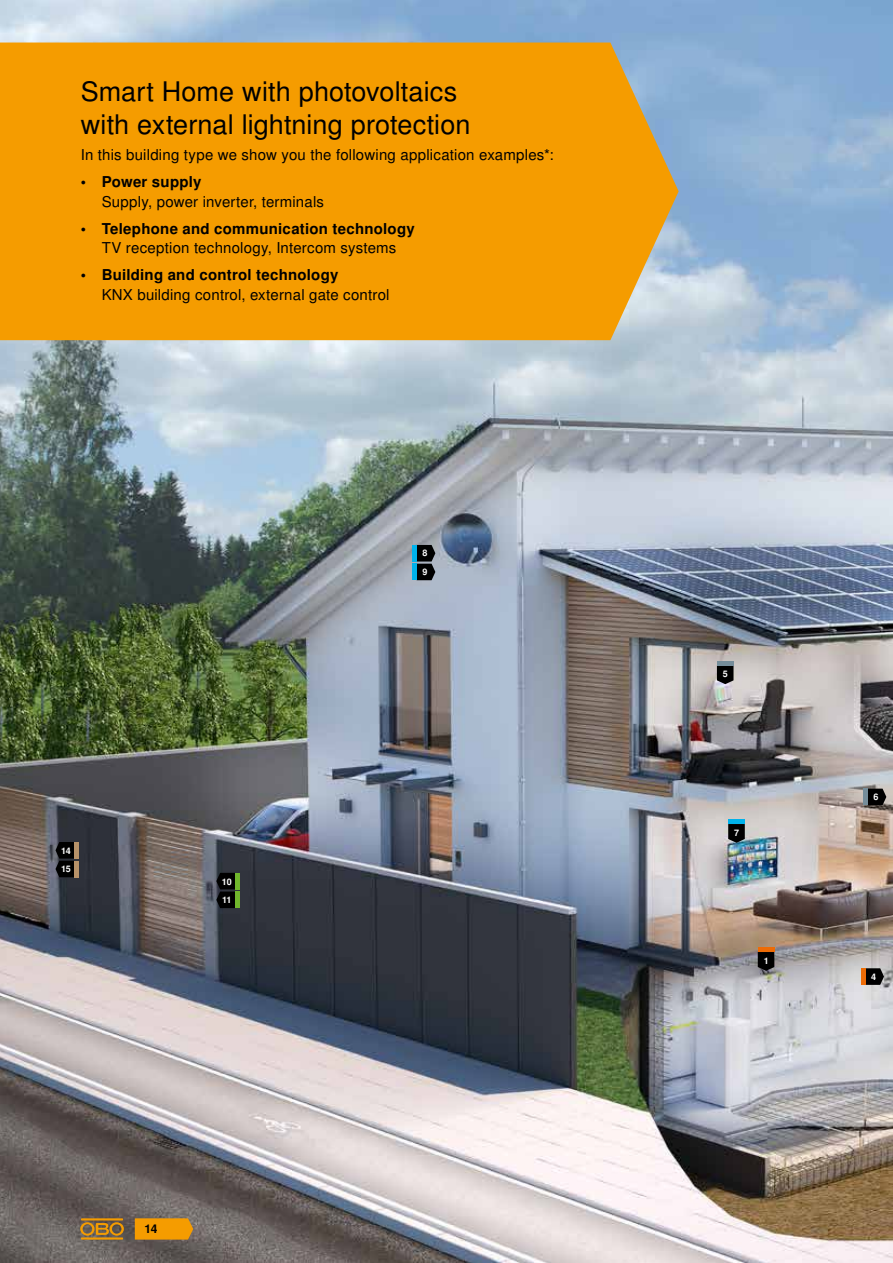
<style>
.page{position:relative;width:893px;height:1263px;background:#fff}
.page>*{position:absolute;margin:0;border:0;box-sizing:border-box;transform-origin:0 0}
.t1{font:27px/32.4px "Nimbus San LOT";letter-spacing:.005em;color:#000}
.t2{font:15px "Nimbus San LOT";letter-spacing:.015em;color:#000}
.t3{font:700 15px "Nimbus San LOT";letter-spacing:.015em;color:#000}
.t4{font:700 12px "Nimbus San LOT";color:#000}
.t5{font:700 9px/18.8px "Nimbus San LOT";letter-spacing:-.025em;color:#fff}
</style>
<div class="page">
<img style="left:0;top:0;width:893px;height:1263px">
<svg style="left:717px;top:665px;width:16px;height:19px"></svg>
<hr style="left:717px;top:661px;width:16px;height:4px;background:#758d9a">
<svg style="left:868px;top:789px;width:18px;height:16px"></svg>
<div style="left:863px;top:789px;width:5px;height:16px;background:#758d9a"></div>
<svg style="left:758px;top:952px;width:16px;height:19px"></svg>
<hr style="left:758px;top:948px;width:16px;height:4px;background:#ed6b06">
<svg style="left:865px;top:968px;width:19px;height:17px"></svg>
<hr style="left:861px;top:968px;width:4px;height:17px;background:#ed6b06">
<div style="left:412px;top:545px;width:5px;height:16px;background:#00b2eb"></div>
<svg style="left:417px;top:545px;width:18px;height:35px"></svg>
<div style="left:412px;top:564px;width:5px;height:16px;background:#00b2eb"></div>
<hr style="left:235px;top:873px;width:4px;height:16px;background:#70b62c">
<svg style="left:216px;top:873px;width:19px;height:35px"></svg>
<hr style="left:235px;top:891px;width:4px;height:17px;background:#70b62c">
<hr style="left:74px;top:842px;width:4px;height:16px;background:#b79269">
<svg style="left:56px;top:842px;width:18px;height:35px"></svg>
<hr style="left:74px;top:861px;width:4px;height:16px;background:#b79269">
<div style="left:0;top:43px;width:679px;height:297px;background:#f59c00"></div>
<svg style="left:728px;top:824px;width:17px;height:19px"></svg>
<hr style="left:728px;top:820px;width:17px;height:4px;background:#00b2eb">
<svg style="left:135px;top:1218px;width:58px;height:21px"></svg>
<hr style="left:81px;top:1237px;width:42px;height:2px;background:#f59c00">
<svg style="left:80px;top:1222px;width:44px;height:13px"></svg>
<hr style="left:81px;top:1218px;width:42px;height:2px;background:#f59c00">
<h1 class="t1" style="left:81px;top:76px;width:391px">Smart Home with photovoltaics with external lightning protection</h1>
<p class="t2" style="left:81px;top:146px;width:474px">In this building type we show you the following application examples*:</p>
<p class="t3" style="left:81px;top:173px;width:122px">• Power supply</p>
<p class="t2" style="left:102px;top:192px;width:224px">Supply, power inverter, terminals</p>
<p class="t3" style="left:81px;top:220px;width:336px">• Telephone and communication technology</p>
<p class="t2" style="left:102px;top:239px;width:296px">TV reception technology, Intercom systems</p>
<p class="t3" style="left:81px;top:266px;width:259px">• Building and control technology</p>
<p class="t2" style="left:102px;top:285px;width:289px">KNX building control, external gate control</p>
<p class="t5" style="left:422px;top:544px;width:7px">8<br>9</p>
<p class="t5" style="left:61px;top:841px;width:11px">14<br>15</p>
<p class="t5" style="left:222px;top:872px;width:11px">10<br>11</p>
<p class="t4" style="left:145px;top:1222px;width:14px">14</p>
<p class="t5" style="left:723px;top:665px;width:7px">5</p>
<p class="t5" style="left:734px;top:823px;width:7px">7</p>
<p class="t5" style="left:764px;top:951px;width:7px">1</p>
<p class="t5" style="left:873px;top:788px;width:7px">6</p>
<p class="t5" style="left:871px;top:968px;width:7px">4</p>
</div>
